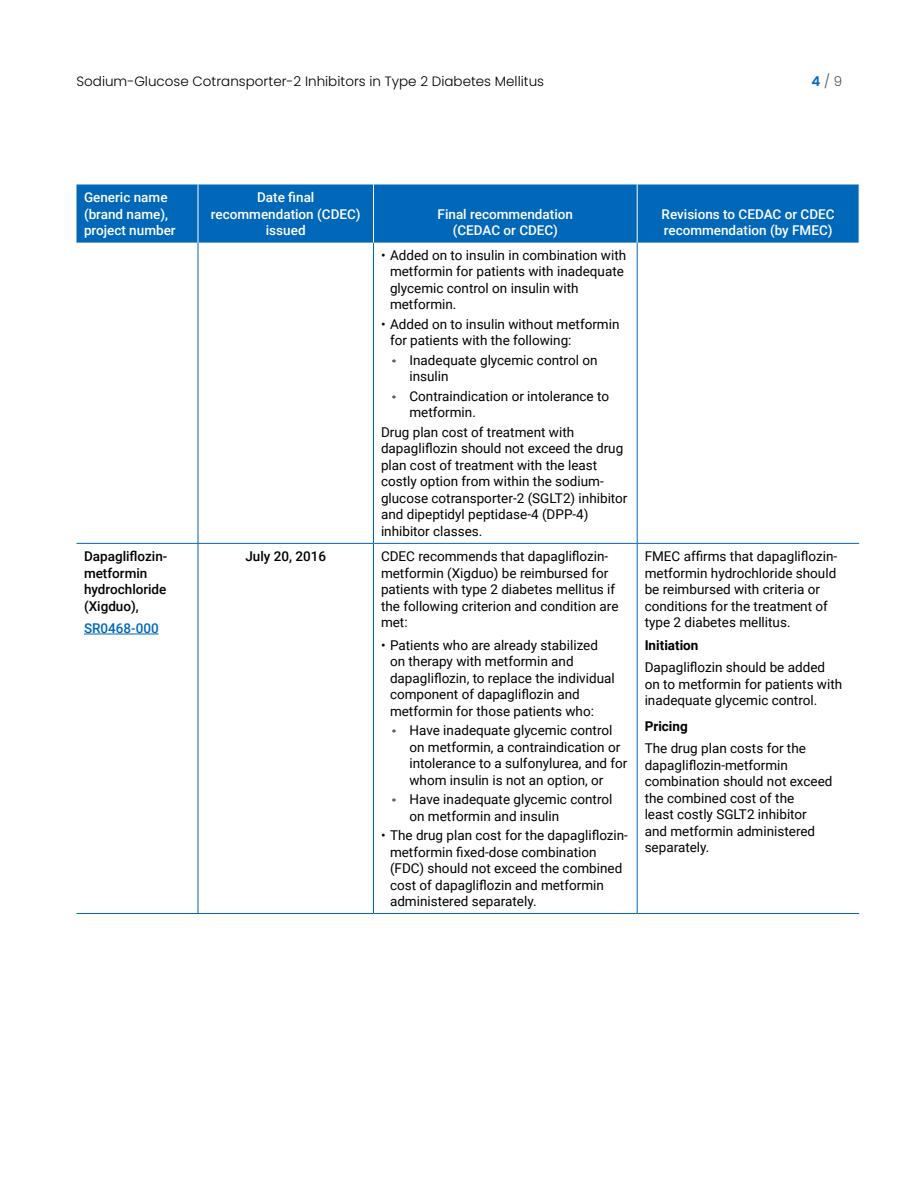
<style>
.page{position:relative;width:918px;height:1188px;background:#fff}
.page>*{position:absolute;margin:0;border:0;box-sizing:border-box;transform-origin:0 0}
.Table_Body_Copy{font:13.5px/16.5px "Roboto";color:#000}
.Table_Bullets_level_2{font:13.5px/16.5px "Roboto";color:#000}
.Table_Header_Copy{font:500 13.5px/16.5px "Roboto";color:#fff}
.t1{font:300 13.5px "Poppins";color:#000}
.Table_Body_Copy-2{font:500 13.5px/16.5px "Roboto";color:#000}
.Table_Body_Copy-3{font:700 13.5px "Roboto";color:#000}
.Table_Body_Copy-4{font:500 13.5px "Roboto";color:#0067b9}
.t2{font:300 13.5px "Poppins";color:#455059}
.s1{font-weight:600;color:#0067b9}
</style>
<div class="page">
<div style="left:76px;top:184px;width:783px;height:59px;background:#0067b9"></div>
<hr style="left:373px;top:243px;width:1px;height:300px;background:#0067b9">
<hr style="left:198px;top:543px;width:176px;height:1px;background:#0067b9">
<hr style="left:374px;top:543px;width:263px;height:1px;background:#0067b9">
<hr style="left:373px;top:544px;width:1px;height:369px;background:#0067b9">
<hr style="left:198px;top:913px;width:176px;height:1px;background:#0067b9">
<hr style="left:374px;top:913px;width:263px;height:1px;background:#0067b9">
<hr style="left:198px;top:243px;width:1px;height:300px;background:#0067b9">
<hr style="left:76px;top:543px;width:122px;height:1px;background:#0067b9">
<hr style="left:198px;top:544px;width:1px;height:369px;background:#0067b9">
<hr style="left:76px;top:913px;width:122px;height:1px;background:#0067b9">
<hr style="left:637px;top:243px;width:1px;height:300px;background:#0067b9">
<hr style="left:637px;top:543px;width:222px;height:1px;background:#0067b9">
<hr style="left:637px;top:544px;width:1px;height:369px;background:#0067b9">
<hr style="left:637px;top:913px;width:222px;height:1px;background:#0067b9">
<hr style="left:198px;top:184px;width:1px;height:59px;background:#fff">
<hr style="left:373px;top:184px;width:1px;height:59px;background:#fff">
<hr style="left:637px;top:184px;width:1px;height:59px;background:#fff">
<hr style="left:84px;top:634px;width:75px;height:1px;background:#0563c1">
<p class="t1" style="left:76px;top:73px;width:469px">Sodium-Glucose Cotransporter-2 Inhibitors in Type 2 Diabetes Mellitus</p>
<p class="t2" style="left:812px;top:73px;width:32px"><span class="s1">4</span> / 9</p>
<p class="Table_Header_Copy" style="left:84px;top:189px;width:93px">Generic name (brand name), project number</p>
<p class="Table_Header_Copy" style="left:211px;top:189px;width:151px;text-align:center">Date final recommendation (CDEC) issued</p>
<p class="Table_Header_Copy" style="left:438px;top:205px;width:137px;text-align:center">Final recommendation (CEDAC or CDEC)</p>
<p class="Table_Header_Copy" style="left:662px;top:205px;width:175px">Revisions to CEDAC or CDEC recommendation (by FMEC)</p>
<p class="Table_Body_Copy" style="left:390px;top:246px;width:238px;text-indent:-9px">• Added on to insulin in combination with metformin for patients with inadequate glycemic control on insulin with metformin.</p>
<p class="Table_Body_Copy" style="left:390px;top:315px;width:231px;text-indent:-9px">• Added on to insulin without metformin for patients with the following:</p>
<p class="Table_Bullets_level_2" style="left:410px;top:351px;width:190px;text-indent:-18px"><sup>˳</sup> Inadequate glycemic control on insulin</p>
<p class="Table_Bullets_level_2" style="left:410px;top:387px;width:201px;text-indent:-18px"><sup>˳</sup> Contraindication or intolerance to metformin.</p>
<p class="Table_Body_Copy" style="left:381px;top:423px;width:248px">Drug plan cost of treatment with dapagliflozin should not exceed the drug plan cost of treatment with the least costly option from within the sodium&shy;glucose cotransporter-2 (SGLT2) inhibitor and dipeptidyl peptidase-4 (DPP-4) inhibitor classes.</p>
<p class="Table_Body_Copy-2" style="left:84px;top:547px;width:85px">Dapagliflozin&shy;metformin hydrochloride (Xigduo),</p>
<p class="Table_Body_Copy-4" style="left:84px;top:619px;width:76px">SR0468-000</p>
<p class="Table_Body_Copy-2" style="left:245px;top:547px;width:82px">July 20, 2016</p>
<p class="Table_Body_Copy" style="left:381px;top:547px;width:239px">CDEC recommends that dapagliflozin&shy;metformin (Xigduo) be reimbursed for patients with type 2 diabetes mellitus if the following criterion and condition are met:</p>
<p class="Table_Body_Copy" style="left:390px;top:636px;width:226px;text-indent:-9px">• Patients who are already stabilized on therapy with metformin and dapagliflozin, to replace the individual component of dapagliflozin and metformin for those patients who:</p>
<p class="Table_Bullets_level_2" style="left:410px;top:721px;width:220px;text-indent:-18px"><sup>˳</sup> Have inadequate glycemic control on metformin, a contraindication or intolerance to a sulfonylurea, and for whom insulin is not an option, or</p>
<p class="Table_Bullets_level_2" style="left:410px;top:790px;width:204px;text-indent:-18px"><sup>˳</sup> Have inadequate glycemic control on metformin and insulin</p>
<p class="Table_Body_Copy" style="left:390px;top:826px;width:240px;text-indent:-9px">• The drug plan cost for the dapagliflozin&shy;metformin fixed-dose combination (FDC) should not exceed the combined cost of dapagliflozin and metformin administered separately.</p>
<p class="Table_Body_Copy" style="left:645px;top:547px;width:194px">FMEC affirms that dapagliflozin&shy;metformin hydrochloride should be reimbursed with criteria or conditions for the treatment of type 2 diabetes mellitus.</p>
<p class="Table_Body_Copy-3" style="left:645px;top:635px;width:55px">Initiation</p>
<p class="Table_Body_Copy" style="left:645px;top:658px;width:199px">Dapagliflozin should be added on to metformin for patients with inadequate glycemic control.</p>
<p class="Table_Body_Copy-3" style="left:645px;top:716px;width:45px">Pricing</p>
<p class="Table_Body_Copy" style="left:645px;top:739px;width:189px">The drug plan costs for the dapagliflozin-metformin combination should not exceed the combined cost of the<br>least costly SGLT2 inhibitor and metformin administered separately.</p>
</div>
